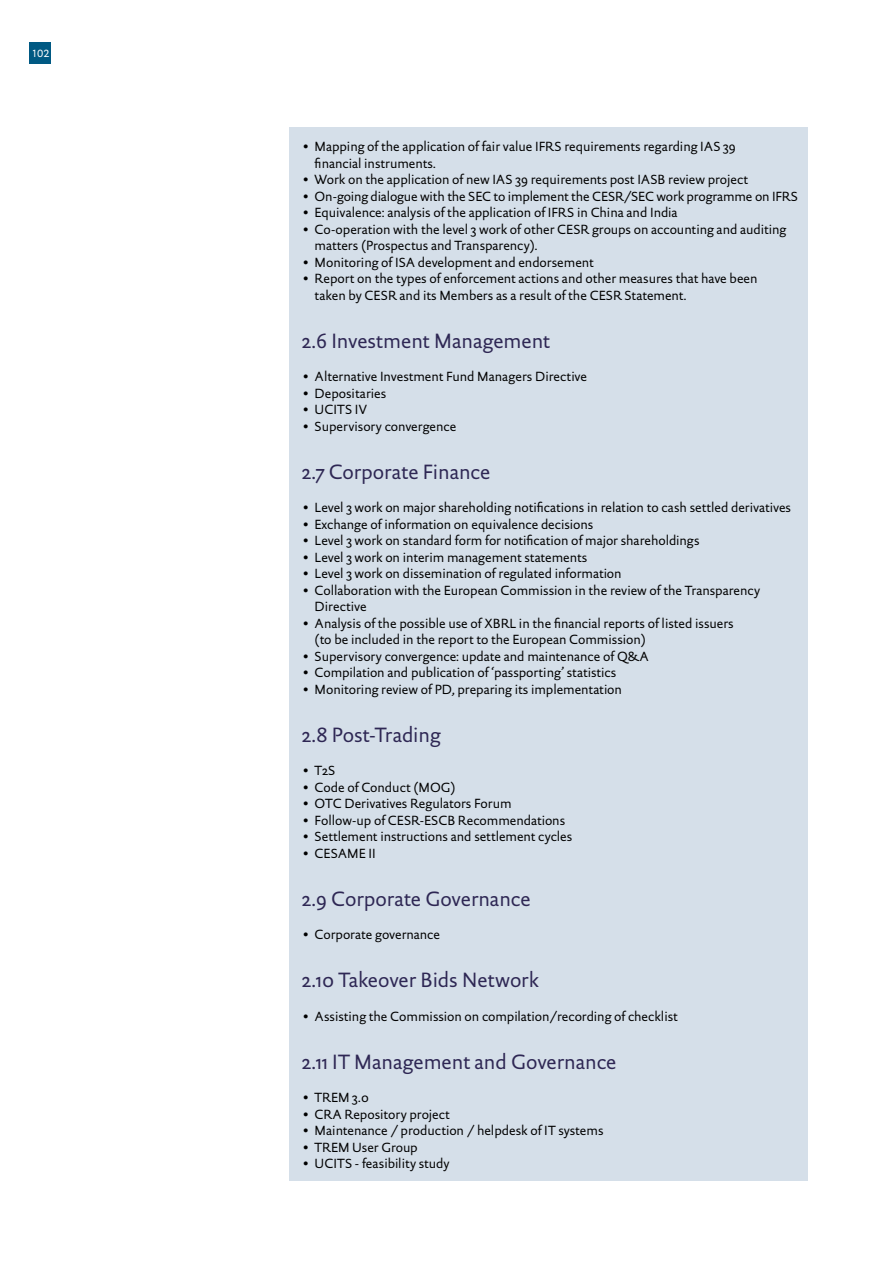
<style>
.page{position:relative;width:893px;height:1263px;background:#fff}
.page>*{position:absolute;margin:0;border:0;box-sizing:border-box;transform-origin:0 0}
.t1{font:21px "DTL Documenta Sans ST";letter-spacing:-.005em;color:#2e2754}
.t2{font:13.5px/16.5px "DTL Documenta Sans ST";letter-spacing:-.005em;color:#000}
.t3{font:10.5px "DTL Documenta Sans T";color:#fff}
</style>
<div class="page">
<div style="left:30px;top:43px;width:21px;height:21px;background:#005983"></div>
<div style="left:289px;top:128px;width:519px;height:1053px;background:#d5dfe9"></div>
<p class="t3" style="left:31px;top:47px;width:19px">102</p>
<p class="t2" style="left:315px;top:138px;width:423px;text-indent:-13px">• Mapping of the application of fair value IFRS requirements regarding IAS 39 financial instruments.</p>
<p class="t2" style="left:302px;top:171px;width:448px">• Work on the application of new IAS 39 requirements post IASB review project</p>
<p class="t2" style="left:302px;top:188px;width:498px">• On-going dialogue with the SEC to implement the CESR/SEC work programme on IFRS</p>
<p class="t2" style="left:302px;top:204px;width:377px">• Equivalence: analysis of the application of IFRS in China and India</p>
<p class="t2" style="left:315px;top:221px;width:473px;text-indent:-13px">• Co-operation with the level 3 work of other CESR groups on accounting and auditing matters (Prospectus and Transparency).</p>
<p class="t2" style="left:302px;top:253px;width:293px">• Monitoring of ISA development and endorsement</p>
<p class="t2" style="left:315px;top:270px;width:444px;text-indent:-13px">• Report on the types of enforcement actions and other measures that have been taken by CESR and its Members as a result of the CESR Statement.</p>
<h1 class="t1" style="left:302px;top:328px;width:250px">2.6 Investment Management</h1>
<p class="t2" style="left:302px;top:368px;width:287px">• Alternative Investment Fund Managers Directive</p>
<p class="t2" style="left:302px;top:385px;width:86px">• Depositaries</p>
<p class="t2" style="left:302px;top:401px;width:66px">• UCITS IV</p>
<p class="t2" style="left:302px;top:418px;width:156px">• Supervisory convergence</p>
<h1 class="t1" style="left:302px;top:459px;width:190px">2.7 Corporate Finance</h1>
<p class="t2" style="left:302px;top:499px;width:491px">• Level 3 work on major shareholding notifications in relation to cash settled derivatives</p>
<p class="t2" style="left:302px;top:516px;width:293px">• Exchange of information on equivalence decisions</p>
<p class="t2" style="left:302px;top:532px;width:399px">• Level 3 work on standard form for notification of major shareholdings</p>
<p class="t2" style="left:302px;top:549px;width:287px">• Level 3 work on interim management statements</p>
<p class="t2" style="left:302px;top:565px;width:321px">• Level 3 work on dissemination of regulated information</p>
<p class="t2" style="left:315px;top:582px;width:447px;text-indent:-13px">• Collaboration with the European Commission in the review of the Transparency<br>Directive</p>
<p class="t2" style="left:315px;top:615px;width:421px;text-indent:-13px">• Analysis of the possible use of XBRL in the financial reports of listed issuers (to be included in the report to the European Commission)</p>
<p class="t2" style="left:302px;top:648px;width:348px">• Supervisory convergence: update and maintenance of Q&amp;A</p>
<p class="t2" style="left:302px;top:664px;width:316px">• Compilation and publication of ‘passporting’ statistics</p>
<p class="t2" style="left:302px;top:681px;width:322px">• Monitoring review of PD, preparing its implementation</p>
<h1 class="t1" style="left:302px;top:722px;width:140px">2.8 Post-Trading</h1>
<p class="t2" style="left:302px;top:762px;width:35px">• T2S</p>
<p class="t2" style="left:302px;top:779px;width:155px">• Code of Conduct (MOG)</p>
<p class="t2" style="left:302px;top:795px;width:211px">• OTC Derivatives Regulators Forum</p>
<p class="t2" style="left:302px;top:812px;width:265px">• Follow-up of CESR-ESCB Recommendations</p>
<p class="t2" style="left:302px;top:828px;width:272px">• Settlement instructions and settlement cycles</p>
<p class="t2" style="left:302px;top:845px;width:75px">• CESAME II</p>
<h1 class="t1" style="left:302px;top:886px;width:230px">2.9 Corporate Governance</h1>
<p class="t2" style="left:302px;top:926px;width:140px">• Corporate governance</p>
<h1 class="t1" style="left:302px;top:967px;width:238px">2.10 Takeover Bids Network</h1>
<p class="t2" style="left:302px;top:1008px;width:377px">• Assisting the Commission on compilation/recording of checklist</p>
<h1 class="t1" style="left:302px;top:1049px;width:316px">2.11 IT Management and Governance</h1>
<p class="t2" style="left:302px;top:1089px;width:69px">• TREM 3.0</p>
<p class="t2" style="left:302px;top:1106px;width:150px">• CRA Repository project</p>
<p class="t2" style="left:302px;top:1122px;width:303px">• Maintenance / production / helpdesk of IT systems</p>
<p class="t2" style="left:302px;top:1139px;width:117px">• TREM User Group</p>
<p class="t2" style="left:302px;top:1155px;width:149px">• UCITS - feasibility study</p>
</div>
